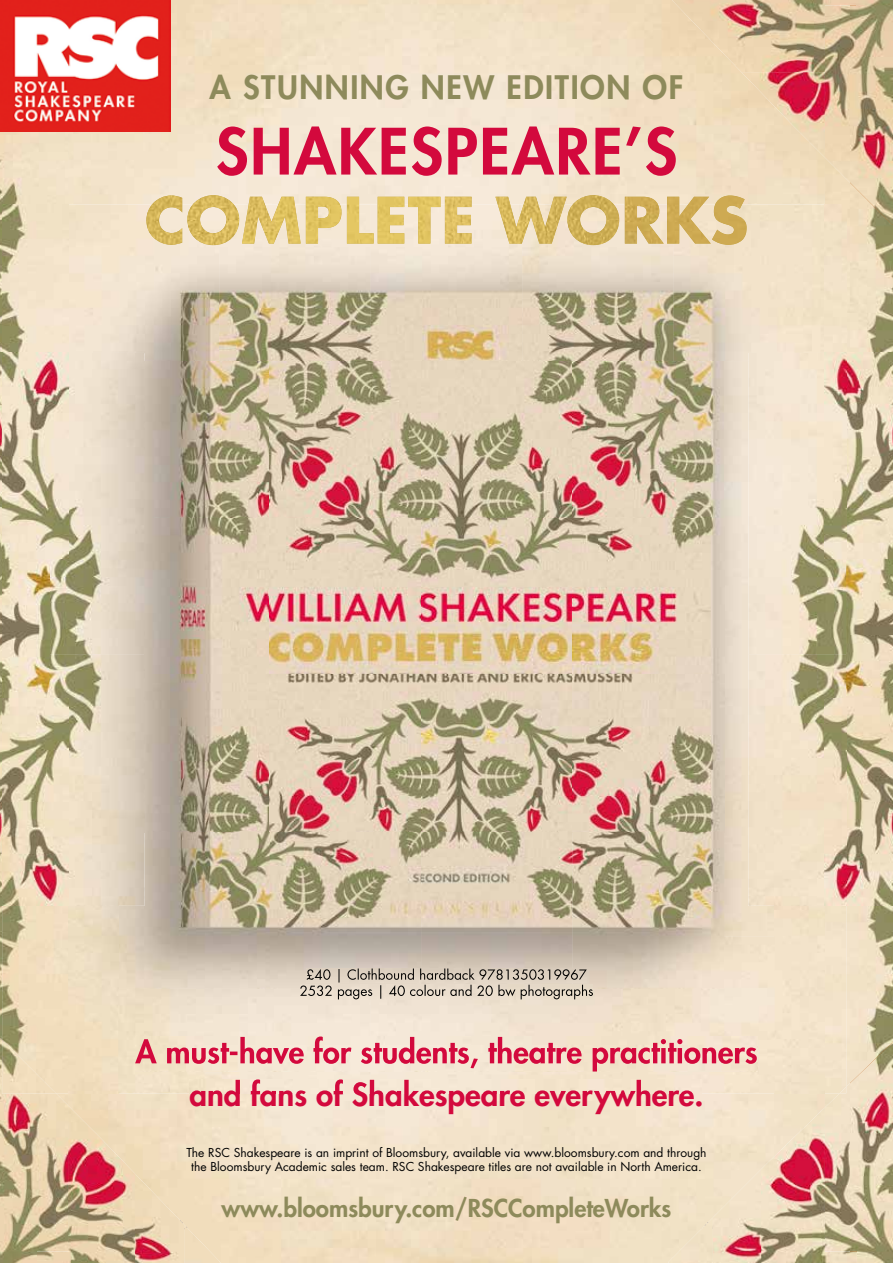
<style>
.page{position:relative;width:893px;height:1263px;background:#fff}
.page>*{position:absolute;margin:0;border:0;box-sizing:border-box;transform-origin:0 0}
.t1{font:800 62.1px "Futura Std";letter-spacing:.03em;color:#d3093d}
.t2{font:800 31.5px "Futura Std";letter-spacing:.05em;color:#8d8a5b}
.t3{font:800 31.2px "Futura Std";color:#d3093d}
.t4{font:800 24px "Futura Std";color:#8d8a5b}
.t5{font:12px/14.4px "Futura Std";color:#000;text-align:center}
</style>
<div class="page">
<img style="left:68px;top:0;width:757px;height:1263px">
<img style="left:672px;top:0;width:184px;height:73px">
<img style="left:856px;top:0;width:37px;height:5px">
<img style="left:741px;top:72px;width:84px;height:43px">
<img style="left:783px;top:115px;width:42px;height:43px">
<img style="left:761px;top:1107px;width:96px;height:156px">
<img style="left:712px;top:1169px;width:49px;height:94px">
<div style="left:668px;top:1217px;width:45px;height:46px;background:#f1e2c5"></div>
<img style="left:857px;top:1251px;width:36px;height:12px">
<img style="left:37px;top:1105px;width:98px;height:158px">
<img style="left:135px;top:1173px;width:50px;height:90px">
<img style="left:184px;top:1225px;width:37px;height:38px">
<img style="left:0;top:1251px;width:37px;height:12px">
<img style="left:0;top:353px;width:2px;height:553px">
<img style="left:775px;top:353px;width:118px;height:553px">
<img style="left:846px;top:225px;width:47px;height:128px">
<img style="left:825px;top:5px;width:68px;height:220px">
<img style="left:846px;top:906px;width:47px;height:136px">
<img style="left:825px;top:1042px;width:68px;height:209px">
<img style="left:0;top:131px;width:68px;height:222px">
<img style="left:0;top:1038px;width:68px;height:213px">
<img style="left:68px;top:204px;width:757px;height:157px">
<img style="left:145px;top:361px;width:579px;height:471px">
<img style="left:724px;top:361px;width:51px;height:732px">
<img style="left:119px;top:832px;width:302px;height:157px">
<img style="left:421px;top:832px;width:151px;height:153px">
<img style="left:572px;top:832px;width:152px;height:157px">
<img style="left:2px;top:906px;width:117px;height:187px">
<div style="left:774px;top:906px;width:72px;height:187px;background:#f3e3ca"></div>
<img style="left:118px;top:989px;width:253px;height:104px">
<div style="left:371px;top:989px;width:252px;height:90px;background:#f2e3d1"></div>
<img style="left:623px;top:989px;width:101px;height:104px">
<img style="left:50px;top:353px;width:95px;height:553px">
<img style="left:2px;top:558px;width:48px;height:141px">
<img style="left:825px;top:204px;width:21px;height:354px">
<svg style="left:839px;top:1087px;width:7px;height:6px"></svg>
<img style="left:825px;top:699px;width:21px;height:207px">
<img style="left:2px;top:204px;width:66px;height:354px">
<img style="left:2px;top:1039px;width:54px;height:54px">
<img style="left:2px;top:699px;width:66px;height:207px">
<img style="left:307px;top:968px;width:280px;height:14px">
<img style="left:300px;top:985px;width:293px;height:14px">
<img style="left:135px;top:1036px;width:623px;height:35px">
<img style="left:190px;top:1079px;width:512px;height:14px">
<svg style="left:182px;top:195px;width:530px;height:50px;background:#f3e5cf"></svg>
<img style="left:567px;top:195px;width:52px;height:50px">
<img style="left:187px;top:195px;width:52px;height:50px">
<img style="left:712px;top:195px;width:35px;height:50px">
<img style="left:146px;top:195px;width:36px;height:50px">
<img style="left:667px;top:197px;width:44px;height:47px">
<img style="left:625px;top:197px;width:39px;height:47px">
<img style="left:495px;top:197px;width:72px;height:47px">
<img style="left:445px;top:197px;width:27px;height:47px">
<img style="left:408px;top:197px;width:32px;height:47px">
<img style="left:378px;top:197px;width:26px;height:47px">
<img style="left:347px;top:197px;width:27px;height:47px">
<img style="left:306px;top:197px;width:35px;height:47px">
<img style="left:242px;top:197px;width:59px;height:47px">
<img style="left:0;top:0;width:170px;height:131px">
<h2 class="t2" style="left:210px;top:68px;width:475px">A STUNNING NEW EDITION OF</h2>
<h1 class="t1" style="left:216px;top:112px;width:463px">SHAKESPEARE’S</h1>
<h3 class="t3" style="left:189px;top:1075px;width:516px">and fans of Shakespeare everywhere.</h3>
<p class="t5" style="left:186px;top:1145px;width:522px">The RSC Shakespeare is an imprint of Bloomsbury, available via www.bloomsbury.com and through the Bloomsbury Academic sales team. RSC Shakespeare titles are not available in North America.</p>
<h3 class="t4" style="left:222px;top:1193px;width:451px">www.bloomsbury.com/RSCCompleteWorks</h3>
</div>
